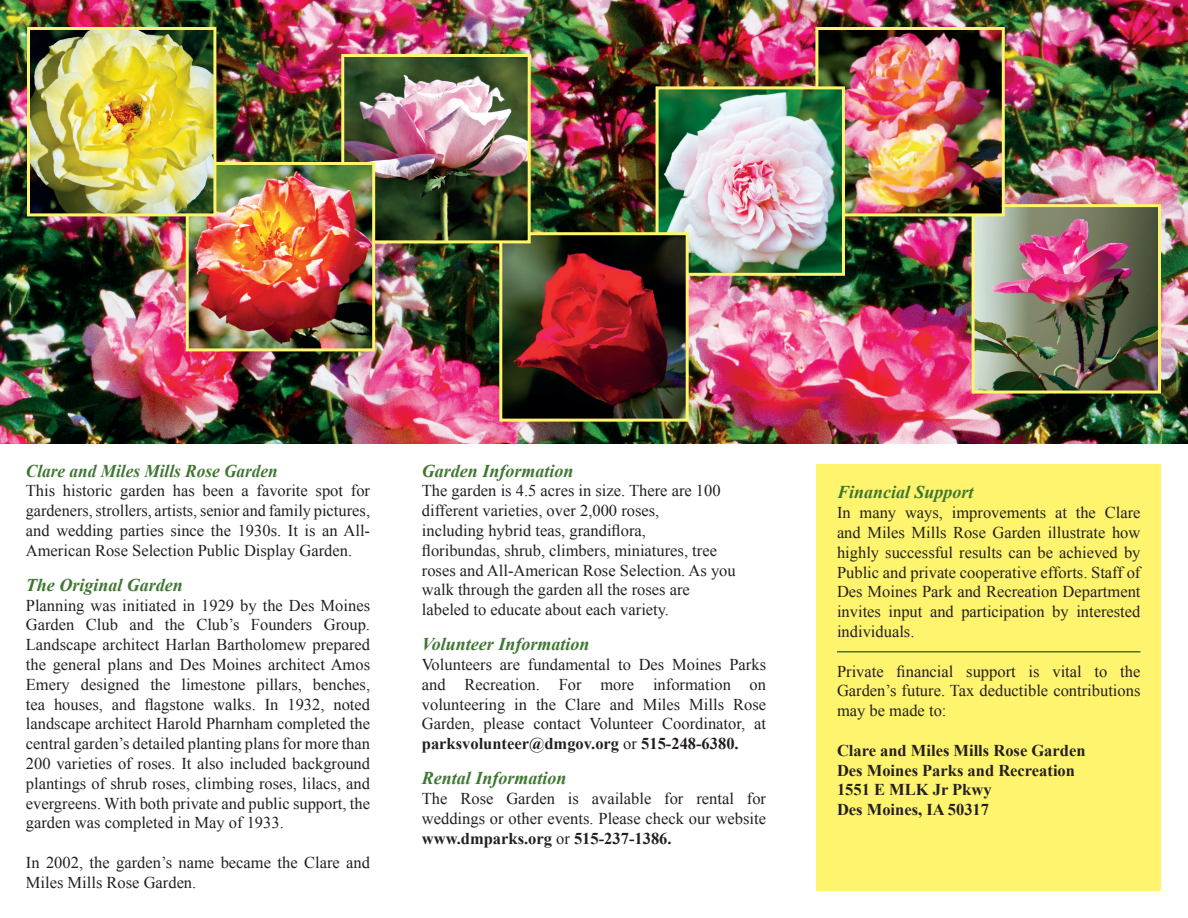
<style>
.page{position:relative;width:1188px;height:918px;background:#fff}
.page>*{position:absolute;margin:0;border:0;box-sizing:border-box;transform-origin:0 0}
.t1{font:italic 700 18px "Times New Roman";color:#3e7731}
.t2{font:italic 700 18px "Times New Roman";color:#3e7731;scale:.96 1}
.t3{font:16.5px/19.8px "Times New Roman";color:#231f20;text-align:justify}
.t4{font:700 16.5px "Times New Roman";color:#231f20}
.s1{font-weight:700}
</style>
<div class="page">
<div style="left:817px;top:464px;width:344px;height:427px;background:#fff46d"></div>
<img style="left:0;top:0;width:1188px;height:444px">
<img style="left:976px;top:208px;width:181px;height:182px">
<div style="left:972px;top:204px;width:189px;height:190px;border:3px solid #fff46d"></div>
<img style="left:819px;top:31px;width:182px;height:181px">
<div style="left:815px;top:27px;width:190px;height:189px;border:3px solid #fff46d"></div>
<img style="left:660px;top:90px;width:181px;height:182px">
<div style="left:656px;top:86px;width:189px;height:190px;border:3px solid #fff46d"></div>
<img style="left:503px;top:236px;width:182px;height:182px">
<div style="left:499px;top:232px;width:190px;height:190px;border:3px solid #fff46d"></div>
<img style="left:345px;top:58px;width:182px;height:181px">
<div style="left:341px;top:54px;width:190px;height:189px;border:3px solid #fff46d"></div>
<img style="left:190px;top:166px;width:181px;height:181px">
<div style="left:186px;top:162px;width:189px;height:189px;border:3px solid #fff46d"></div>
<img style="left:31px;top:31px;width:181px;height:181px">
<div style="left:27px;top:27px;width:189px;height:189px;border:3px solid #fff46d"></div>
<hr style="left:837px;top:651px;width:303px;height:1px;background:#3e7731">
<p class="t2" style="left:26px;top:458px;width:264px">Clare and Miles Mills Rose Garden</p>
<p class="t3" style="left:26px;top:481px;width:346px">This historic garden has been a favorite spot for gardeners, strollers, artists, senior and family pictures, and wedding parties since the 1930s. It is an All-American Rose Selection Public Display Garden.</p>
<p class="t1" style="left:26px;top:572px;width:159px">The Original Garden</p>
<p class="t3" style="left:26px;top:595px;width:346px">Planning was initiated in 1929 by the Des Moines Garden Club and the Club’s Founders Group.<br>Landscape architect Harlan Bartholomew prepared the general plans and Des Moines architect Amos Emery designed the limestone pillars, benches, tea houses, and flagstone walks. In 1932, noted landscape architect Harold Pharnham completed the central garden’s detailed planting plans for more than 200 varieties of roses. It also included background plantings of shrub roses, climbing roses, lilacs, and evergreens. With both private and public support, the</p>
<p class="t3" style="left:26px;top:813px;width:259px">garden was completed in May of 1933.</p>
<p class="t3" style="left:26px;top:852px;width:346px">In 2002, the garden’s name became the Clare and<br>Miles Mills Rose Garden.</p>
<p class="t1" style="left:422px;top:458px;width:153px">Garden Information</p>
<p class="t3" style="left:422px;top:481px;width:300px">The garden is 4.5 acres in size. There are 100</p>
<p class="t3" style="left:422px;top:501px;width:239px">different varieties, over 2,000 roses,</p>
<p class="t3" style="left:422px;top:520px;width:226px">including hybrid teas, grandiflora,</p>
<p class="t3" style="left:422px;top:540px;width:297px">floribundas, shrub, climbers, miniatures, tree</p>
<p class="t3" style="left:422px;top:560px;width:315px">roses and All-American Rose Selection. As you</p>
<p class="t3" style="left:422px;top:580px;width:270px">walk through the garden all the roses are</p>
<p class="t3" style="left:422px;top:600px;width:249px">labeled to educate about each variety.</p>
<p class="t1" style="left:422px;top:632px;width:169px">Volunteer Information</p>
<p class="t3" style="left:422px;top:654px;width:346px">Volunteers are fundamental to Des Moines Parks and Recreation. For more information on volunteering in the Clare and Miles Mills Rose Garden, please contact Volunteer Coordinator, at <span class="s1">parksvolunteer@dmgov.org</span> or <span class="s1">515-248-6380.</span></p>
<p class="t1" style="left:422px;top:766px;width:146px">Rental Information</p>
<p class="t3" style="left:422px;top:789px;width:346px">The Rose Garden is available for rental for weddings or other events. Please check our website <span class="s1">www.dmparks.org</span> or <span class="s1">515-237-1386.</span></p>
<p class="t1" style="left:837px;top:480px;width:138px">Financial Support</p>
<p class="t3" style="left:837px;top:502px;width:305px">In many ways, improvements at the Clare and Miles Mills Rose Garden illustrate how highly successful results can be achieved by Public and private cooperative efforts. Staff of Des Moines Park and Recreation Department invites input and participation by interested individuals.</p>
<p class="t3" style="left:837px;top:661px;width:305px">Private financial support is vital to the Garden’s future. Tax deductible contributions may be made to:</p>
<p class="t4" style="left:837px;top:739px;width:250px">Clare and Miles Mills Rose Garden</p>
<p class="t4" style="left:837px;top:759px;width:240px">Des Moines Parks and Recreation</p>
<p class="t4" style="left:837px;top:778px;width:156px">1551 E MLK Jr Pkwy</p>
<p class="t4" style="left:837px;top:798px;width:154px">Des Moines, IA 50317</p>
</div>
